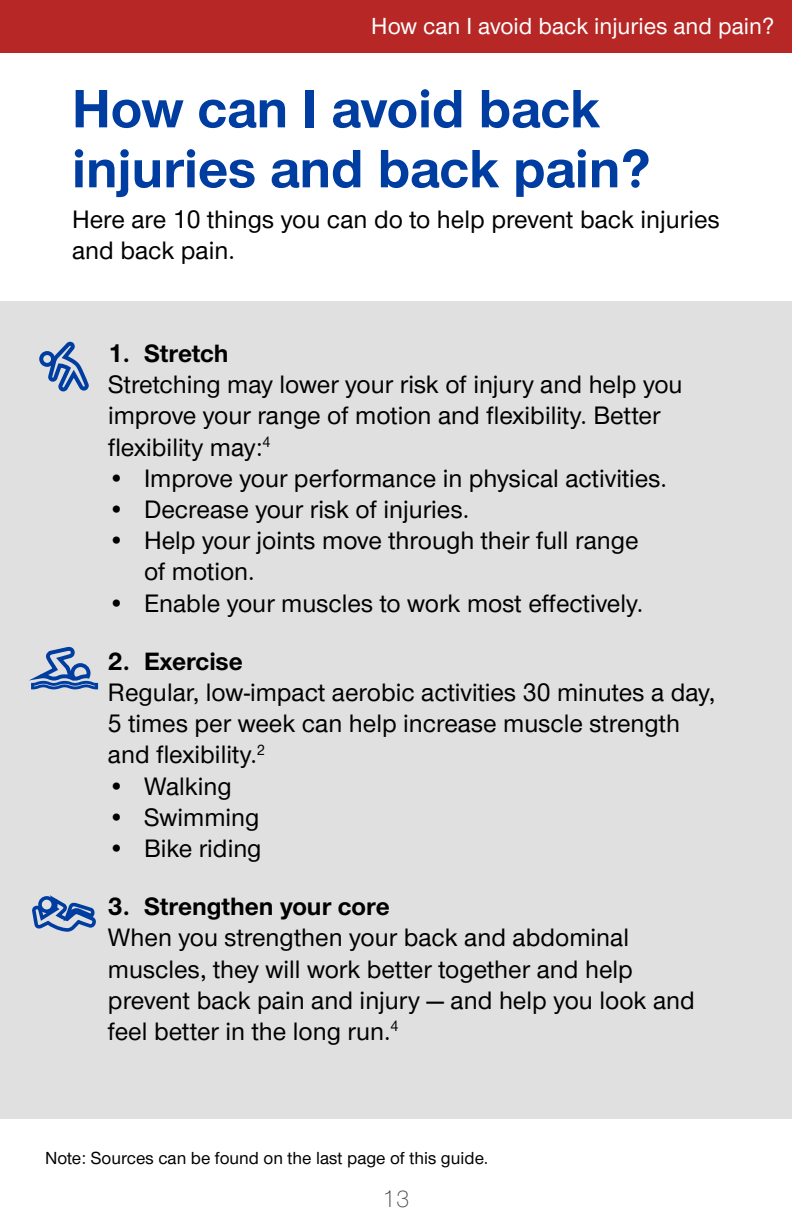
<style>
.page{position:relative;width:792px;height:1224px;background:#fff}
.page>*{position:absolute;margin:0;border:0;box-sizing:border-box;transform-origin:0 0}
.t1{font:700 56px/60px "UHC Sans";color:#003da1}
.t2{font:26px/31.2px "UHC Sans";color:#000}
.t3{font:700 26px "UHC Sans";color:#000}
.t4{font:500 24px "UHC Sans";color:#fff}
.t5{font:300 24px "UHC Sans";color:#444545}
.t6{font:18px "UHC Sans";color:#000}
</style>
<div class="page">
<div style="left:0;top:301px;width:792px;height:818px;background:#e0e0e0"></div>
<svg style="left:39px;top:342px;width:50px;height:49px"></svg>
<svg style="left:32px;top:895px;width:64px;height:37px"></svg>
<svg style="left:29px;top:647px;width:69px;height:42px"></svg>
<div style="left:0;top:0;width:792px;height:53px;background:#b62725"></div>
<p class="t4" style="left:371px;top:10px;width:404px">How can I avoid back injuries and pain?</p>
<h1 class="t1" style="left:72px;top:77px;width:580px">How can I avoid back injuries and back pain?</h1>
<p class="t2" style="left:72px;top:202px;width:649px">Here are 10 things you can do to help prevent back injuries and back pain.</p>
<p class="t3" style="left:108px;top:336px;width:122px">1. Stretch</p>
<p class="t2" style="left:108px;top:368px;width:576px">Stretching may lower your risk of injury and help you improve your range of motion and flexibility. Better flexibility may:<sup>4</sup></p>
<p class="t2" style="left:108px;top:461px;width:561px">• Improve your performance in physical activities.</p>
<p class="t2" style="left:108px;top:493px;width:363px">• Decrease your risk of injuries.</p>
<p class="t2" style="left:144px;top:524px;width:496px;text-indent:-36px">• Help your joints move through their full range of motion.</p>
<p class="t2" style="left:108px;top:586px;width:537px">• Enable your muscles to work most effectively.</p>
<p class="t3" style="left:108px;top:644px;width:136px">2. Exercise</p>
<p class="t2" style="left:108px;top:676px;width:609px">Regular, low-impact aerobic activities 30 minutes a day,<br>5 times per week can help increase muscle strength and flexibility.<sup>2</sup></p>
<p class="t2" style="left:108px;top:769px;width:125px">• Walking</p>
<p class="t2" style="left:108px;top:800px;width:153px">• Swimming</p>
<p class="t2" style="left:108px;top:832px;width:155px">• Bike riding</p>
<p class="t3" style="left:108px;top:889px;width:283px">3. Strengthen your core</p>
<p class="t2" style="left:108px;top:921px;width:588px">When you strengthen your back and abdominal muscles, they will work better together and help prevent back pain and injury — and help you look and feel better in the long run.<sup>4</sup></p>
<p class="t6" style="left:45px;top:1146px;width:445px">Note: Sources can be found on the last page of this guide.</p>
<p class="t5" style="left:383px;top:1183px;width:28px">13</p>
</div>
